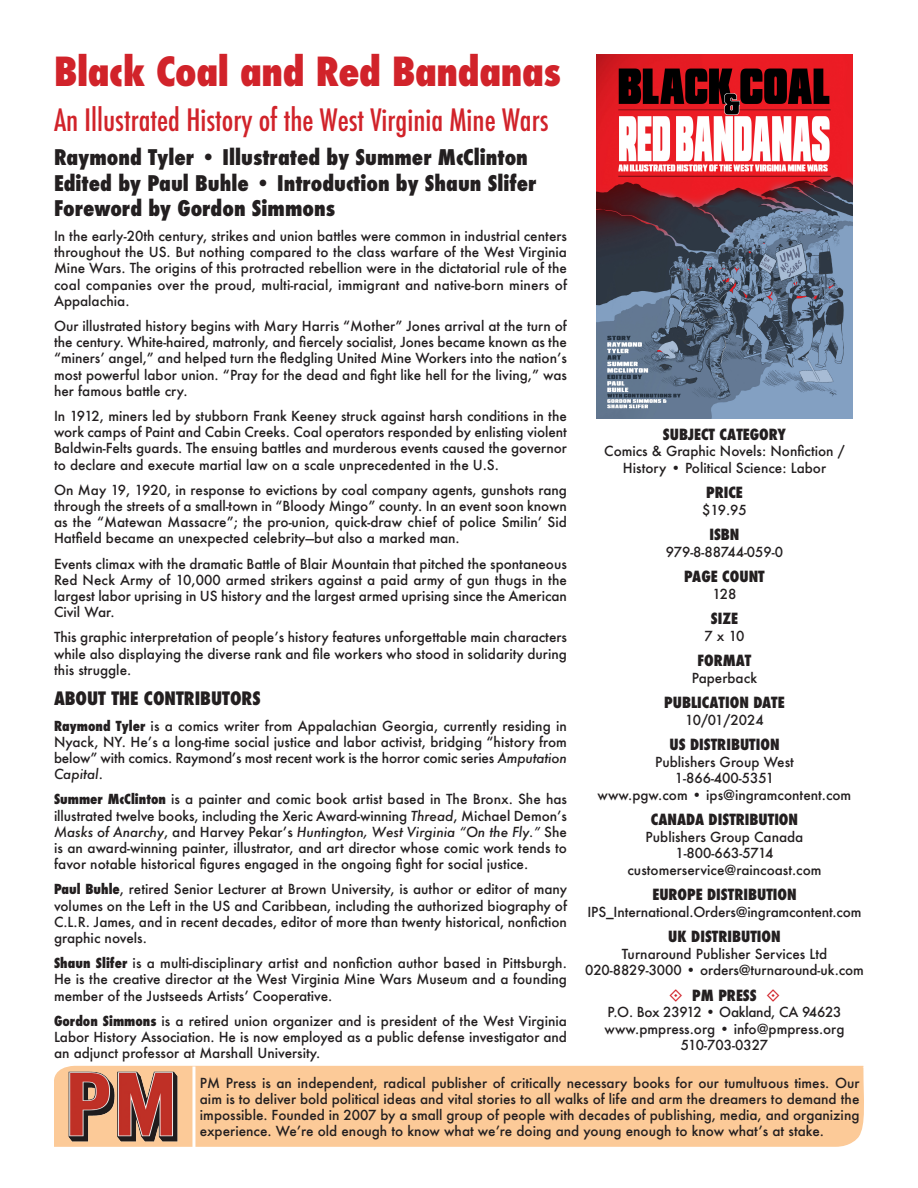
<style>
.page{position:relative;width:918px;height:1188px;background:#fff}
.page>*{position:absolute;margin:0;border:0;box-sizing:border-box;transform-origin:0 0}
.t1{font:800 condensed 39px "Futura";letter-spacing:-.01em;color:#d1232a}
.t2{font:500 condensed 30px "Futura";color:#d1232a}
.t3{font:800 condensed 21px/25.2px "Futura";color:#231f20}
.t4{font:800 condensed 18px "Futura";color:#231f20}
.t5{font:800 condensed 15px "Futura";color:#231f20}
.t6{font:500 13.5px/16.2px "Futura";color:#231f20;text-align:justify}
.s1{font-weight:800;font-stretch:condensed}
.s2{font-style:italic}
</style>
<div class="page">
<div style="left:54px;top:1065px;width:810px;height:82px;background:#fcca98"></div>
<hr style="left:192px;top:1066px;width:3px;height:82px;background:#fff">
<img style="left:57px;top:1066px;width:133px;height:81px">
<img style="left:597px;top:54px;width:255px;height:364px">
<h1 class="t1" style="left:54px;top:45px;width:509px">Black Coal and Red Bandanas</h1>
<h2 class="t2" style="left:54px;top:101px;width:496px">An Illustrated History of the West Virginia Mine Wars</h2>
<h3 class="t3" style="left:54px;top:145px;width:484px">Raymond Tyler • Illustrated by Summer McClinton<br>Edited by Paul Buhle • Introduction by Shaun Slifer<br>Foreword by Gordon Simmons</h3>
<p class="t6" style="left:54px;top:228px;width:515px">In the early-20th century, strikes and union battles were common in industrial centers throughout the US. But nothing compared to the class warfare of the West Virginia Mine Wars. The origins of this protracted rebellion were in the dictatorial rule of the coal companies over the proud, multi-racial, immigrant and native-born miners of Appalachia.</p>
<p class="t6" style="left:54px;top:318px;width:515px">Our illustrated history begins with Mary Harris “Mother” Jones arrival at the turn of the century. White-haired, matronly, and fiercely socialist, Jones became known as the “miners’ angel,” and helped turn the fledgling United Mine Workers into the nation’s most powerful labor union. “Pray for the dead and fight like hell for the living,” was her famous battle cry.</p>
<p class="t6" style="left:54px;top:408px;width:514px">In 1912, miners led by stubborn Frank Keeney struck against harsh conditions in the work camps of Paint and Cabin Creeks. Coal operators responded by enlisting violent Baldwin-Felts guards. The ensuing battles and murderous events caused the governor to declare and execute martial law on a scale unprecedented in the U.S.</p>
<p class="t6" style="left:54px;top:481px;width:515px">On May 19, 1920, in response to evictions by coal company agents, gunshots rang through the streets of a small-town in “Bloody Mingo” county. In an event soon known as the “Matewan Massacre”; the pro-union, quick-draw chief of police Smilin’ Sid Hatfield became an unexpected celebrity—but also a marked man.</p>
<p class="t6" style="left:54px;top:555px;width:514px">Events climax with the dramatic Battle of Blair Mountain that pitched the spontaneous Red Neck Army of 10,000 armed strikers against a paid army of gun thugs in the largest labor uprising in US history and the largest armed uprising since the American Civil War.</p>
<p class="t6" style="left:54px;top:629px;width:515px">This graphic interpretation of people’s history features unforgettable main characters while also displaying the diverse rank and file workers who stood in solidarity during this struggle.</p>
<h3 class="t4" style="left:54px;top:686px;width:208px">ABOUT THE CONTRIBUTORS</h3>
<p class="t6" style="left:54px;top:717px;width:515px"><span class="s1">Raymond Tyler</span> is a comics writer from Appalachian Georgia, currently residing in Nyack, NY. He’s a long-time social justice and labor activist, bridging “history from below” with comics. Raymond’s most recent work is the horror comic series <span class="s2">Amputation Capital</span>.</p>
<p class="t6" style="left:54px;top:791px;width:515px"><span class="s1">Summer McClinton</span> is a painter and comic book artist based in The Bronx. She has illustrated twelve books, including the Xeric Award-winning <span class="s2">Thread</span>, Michael Demon’s <span class="s2">Masks of Anarchy</span>, and Harvey Pekar’s <span class="s2">Huntington, West Virginia “On the Fly.”</span> She is an award-winning painter, illustrator, and art director whose comic work tends to favor notable historical figures engaged in the ongoing fight for social justice.</p>
<p class="t6" style="left:54px;top:881px;width:515px"><span class="s1">Paul Buhle</span>, retired Senior Lecturer at Brown University, is author or editor of many volumes on the Left in the US and Caribbean, including the authorized biography of C.L.R. James, and in recent decades, editor of more than twenty historical, nonfiction graphic novels.</p>
<p class="t6" style="left:54px;top:955px;width:514px"><span class="s1">Shaun Slifer</span> is a multi-disciplinary artist and nonfiction author based in Pittsburgh.<br>He is the creative director at the West Virginia Mine Wars Museum and a founding member of the Justseeds Artists’ Cooperative.</p>
<p class="t6" style="left:54px;top:1012px;width:515px"><span class="s1">Gordon Simmons</span> is a retired union organizer and is president of the West Virginia Labor History Association. He is now employed as a public defense investigator and an adjunct professor at Marshall University.</p>
<p class="t5" style="left:663px;top:424px;width:125px">SUBJECT CATEGORY</p>
<p class="t6" style="left:604px;top:443px;width:242px;text-align:center">Comics &amp; Graphic Novels: Nonfiction /<br>History • Political Science: Labor</p>
<p class="t5" style="left:706px;top:483px;width:38px">PRICE</p>
<p class="t6" style="left:702px;top:502px;width:46px">$19.95</p>
<p class="t5" style="left:709px;top:525px;width:32px">ISBN</p>
<p class="t6" style="left:666px;top:544px;width:119px">979-8-88744-059-0</p>
<p class="t5" style="left:684px;top:567px;width:82px">PAGE COUNT</p>
<p class="t6" style="left:713px;top:586px;width:25px">128</p>
<p class="t5" style="left:711px;top:609px;width:29px">SIZE</p>
<p class="t6" style="left:704px;top:628px;width:42px">7 x 10</p>
<p class="t5" style="left:698px;top:651px;width:55px">FORMAT</p>
<p class="t6" style="left:692px;top:670px;width:67px">Paperback</p>
<p class="t5" style="left:664px;top:693px;width:122px">PUBLICATION DATE</p>
<p class="t6" style="left:685px;top:712px;width:80px">10/01/2024</p>
<p class="t5" style="left:669px;top:735px;width:112px">US DISTRIBUTION</p>
<p class="t6" style="left:598px;top:753px;width:255px;text-align:center">Publishers Group West<br>1-866-400-5351<br>www.pgw.com • ips@ingramcontent.com</p>
<p class="t5" style="left:651px;top:810px;width:149px">CANADA DISTRIBUTION</p>
<p class="t6" style="left:628px;top:828px;width:195px;text-align:center">Publishers Group Canada<br>1-800-663-5714 customerservice@raincoast.com</p>
<p class="t5" style="left:652px;top:885px;width:146px">EUROPE DISTRIBUTION</p>
<p class="t6" style="left:587px;top:904px;width:276px">IPS_International.Orders@ingramcontent.com</p>
<p class="t5" style="left:668px;top:927px;width:114px">UK DISTRIBUTION</p>
<p class="t6" style="left:585px;top:945px;width:280px;text-align:center">Turnaround Publisher Services Ltd<br>020-8829-3000 • orders@turnaround-uk.com</p>
<p class="t5" style="left:692px;top:985px;width:66px">PM PRESS</p>
<p class="t6" style="left:605px;top:1004px;width:241px;text-align:center">P.O. Box 23912 • Oakland, CA 94623 www.pmpress.org • info@pmpress.org<br>510-703-0327</p>
<p class="t6" style="left:200px;top:1074px;width:661px">PM Press is an independent, radical publisher of critically necessary books for our tumultuous times. Our aim is to deliver bold political ideas and vital stories to all walks of life and arm the dreamers to demand the impossible. Founded in 2007 by a small group of people with decades of publishing, media, and organizing experience. We’re old enough to know what we’re doing and young enough to know what’s at stake.</p>
</div>
